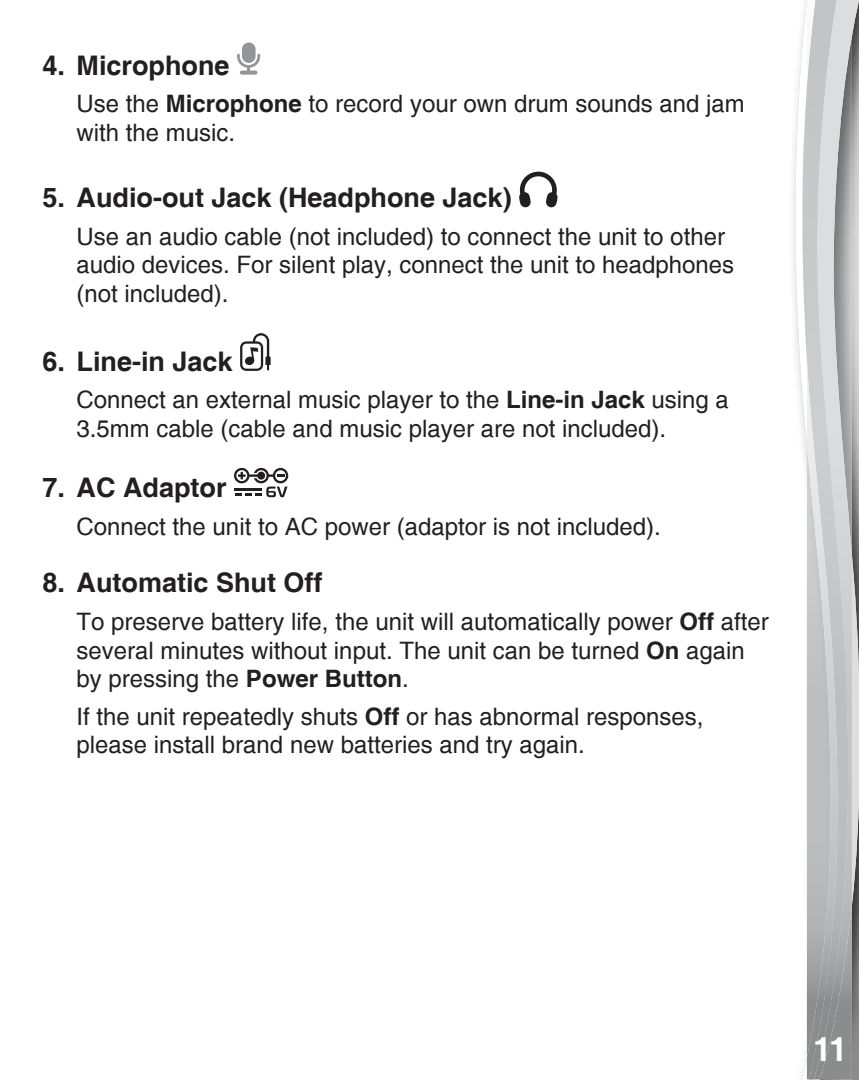
<style>
.page{position:relative;width:859px;height:1080px;background:#fff}
.page>*{position:absolute;margin:0;border:0;box-sizing:border-box;transform-origin:0 0}
.t1{font:700 33px "Helvetica";color:#fff}
.point{font:700 27px "Helvetica";color:#231f20}
.point-2{font:24px/28.8px "Helvetica";color:#231f20}
.s1{font-weight:700}
</style>
<div class="page">
<svg style="left:795px;top:0;width:12px;height:1080px"></svg>
<svg style="left:807px;top:0;width:52px;height:1080px;background:#a5a6a7"></svg>
<img style="left:850px;top:0;width:2px;height:1079px">
<img style="left:840px;top:0;width:10px;height:1079px">
<img style="left:807px;top:0;width:33px;height:1079px">
<div style="left:242px;top:43px;width:14px;height:20px;background:#939598;border-radius:7px"></div>
<svg style="left:237px;top:54px;width:23px;height:19px"></svg>
<svg style="left:240px;top:71px;width:17px;height:4px"></svg>
<svg style="left:519px;top:171px;width:39px;height:37px"></svg>
<svg style="left:240px;top:333px;width:31px;height:38px"></svg>
<svg style="left:234px;top:468px;width:55px;height:29px"></svg>
<p class="point" style="left:43px;top:49px;width:189px">4. Microphone</p>
<p class="point-2" style="left:77px;top:89px;width:670px">Use the <span class="s1">Microphone</span> to record your own drum sounds and jam with the music.</p>
<p class="point" style="left:43px;top:181px;width:471px">5. Audio-out Jack (Headphone Jack)</p>
<p class="point-2" style="left:77px;top:222px;width:659px">Use an audio cable (not included) to connect the unit to other audio devices. For silent play, connect the unit to headphones (not included).</p>
<p class="point" style="left:43px;top:345px;width:192px">6. Line-in Jack</p>
<p class="point-2" style="left:77px;top:386px;width:654px">Connect an external music player to the <span class="s1">Line-in Jack</span> using a<br>3.5mm cable (cable and music player are not included).</p>
<p class="point" style="left:43px;top:471px;width:186px">7. AC Adaptor</p>
<p class="point-2" style="left:77px;top:512px;width:586px">Connect the unit to AC power (adaptor is not included).</p>
<p class="point" style="left:43px;top:566px;width:282px">8. Automatic Shut Off</p>
<p class="point-2" style="left:77px;top:607px;width:694px">To preserve battery life, the unit will automatically power <span class="s1">Off</span> after several minutes without input. The unit can be turned <span class="s1">On</span> again by pressing the <span class="s1">Power Button</span>.</p>
<p class="point-2" style="left:77px;top:702px;width:628px">If the unit repeatedly shuts <span class="s1">Off</span> or has abnormal responses, please install brand new batteries and try again.</p>
<h1 class="t1" style="left:813px;top:1029px;width:36px">11</h1>
</div>
